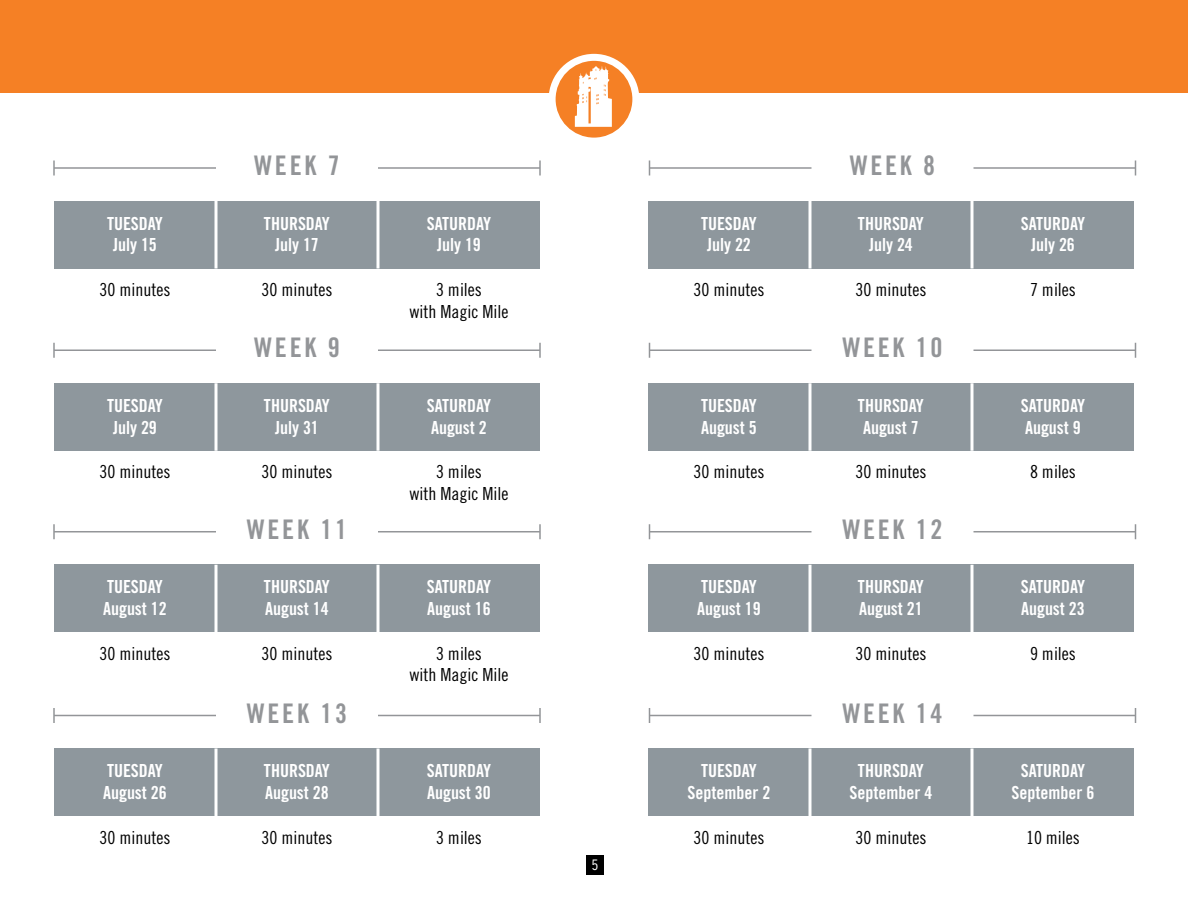
<style>
.page{position:relative;width:1188px;height:918px;background:#fff}
.page>*{position:absolute;margin:0;border:0;box-sizing:border-box;transform-origin:0 0}
.t1{font:27px "Trade Gothic Bold Cond Twenty";letter-spacing:.1em;color:#939598}
.t2{font:18px/21.6px "Trade Gothic Bold Cond Twenty";color:#fff}
.t3{font:18px/21.6px "Trade Gothic Cond Eighteen";color:#000;text-align:center}
.t4{font:300 condensed 15px "Interstate";color:#fff}
</style>
<div class="page">
<div style="left:586px;top:855px;width:18px;height:19px;background:#000"></div>
<div style="left:54px;top:201px;width:486px;height:67px;background:#8e979d"></div>
<div style="left:648px;top:201px;width:486px;height:67px;background:#8e979d"></div>
<svg style="left:214px;top:201px;width:4px;height:67px"></svg>
<svg style="left:376px;top:201px;width:4px;height:67px"></svg>
<svg style="left:808px;top:201px;width:4px;height:67px"></svg>
<svg style="left:970px;top:201px;width:4px;height:67px"></svg>
<hr style="left:54px;top:167px;width:162px;height:2px;background:#939598">
<hr style="left:378px;top:167px;width:162px;height:2px;background:#939598">
<svg style="left:53px;top:160px;width:2px;height:15px"></svg>
<svg style="left:539px;top:160px;width:2px;height:15px"></svg>
<hr style="left:650px;top:167px;width:162px;height:2px;background:#939598">
<hr style="left:974px;top:167px;width:162px;height:2px;background:#939598">
<svg style="left:649px;top:160px;width:1px;height:15px"></svg>
<svg style="left:1135px;top:160px;width:1px;height:15px"></svg>
<div style="left:54px;top:383px;width:486px;height:68px;background:#8e979d"></div>
<div style="left:648px;top:383px;width:486px;height:68px;background:#8e979d"></div>
<svg style="left:214px;top:383px;width:4px;height:68px"></svg>
<svg style="left:376px;top:383px;width:4px;height:68px"></svg>
<svg style="left:808px;top:383px;width:4px;height:68px"></svg>
<svg style="left:970px;top:383px;width:4px;height:68px"></svg>
<hr style="left:54px;top:350px;width:162px;height:1px;background:#939598">
<hr style="left:378px;top:350px;width:162px;height:1px;background:#939598">
<svg style="left:53px;top:343px;width:2px;height:15px"></svg>
<svg style="left:539px;top:343px;width:2px;height:15px"></svg>
<hr style="left:650px;top:350px;width:162px;height:1px;background:#939598">
<hr style="left:974px;top:350px;width:162px;height:1px;background:#939598">
<svg style="left:649px;top:343px;width:1px;height:15px"></svg>
<svg style="left:1135px;top:343px;width:1px;height:15px"></svg>
<div style="left:54px;top:565px;width:486px;height:67px;background:#8e979d"></div>
<div style="left:648px;top:565px;width:486px;height:67px;background:#8e979d"></div>
<svg style="left:214px;top:565px;width:4px;height:67px"></svg>
<svg style="left:376px;top:565px;width:4px;height:67px"></svg>
<svg style="left:808px;top:565px;width:4px;height:67px"></svg>
<svg style="left:970px;top:565px;width:4px;height:67px"></svg>
<hr style="left:54px;top:531px;width:162px;height:1px;background:#939598">
<hr style="left:378px;top:531px;width:162px;height:1px;background:#939598">
<svg style="left:53px;top:524px;width:2px;height:15px"></svg>
<svg style="left:539px;top:524px;width:2px;height:15px"></svg>
<hr style="left:650px;top:531px;width:162px;height:1px;background:#939598">
<hr style="left:974px;top:531px;width:162px;height:1px;background:#939598">
<svg style="left:649px;top:524px;width:1px;height:15px"></svg>
<svg style="left:1135px;top:524px;width:1px;height:15px"></svg>
<div style="left:54px;top:748px;width:486px;height:68px;background:#8e979d"></div>
<div style="left:648px;top:748px;width:486px;height:68px;background:#8e979d"></div>
<svg style="left:214px;top:748px;width:4px;height:68px"></svg>
<svg style="left:376px;top:748px;width:4px;height:68px"></svg>
<svg style="left:808px;top:748px;width:4px;height:68px"></svg>
<svg style="left:970px;top:748px;width:4px;height:68px"></svg>
<hr style="left:54px;top:715px;width:162px;height:1px;background:#939598">
<hr style="left:378px;top:715px;width:162px;height:1px;background:#939598">
<svg style="left:53px;top:708px;width:2px;height:15px"></svg>
<svg style="left:539px;top:708px;width:2px;height:15px"></svg>
<hr style="left:650px;top:715px;width:162px;height:1px;background:#939598">
<hr style="left:974px;top:715px;width:162px;height:1px;background:#939598">
<svg style="left:649px;top:708px;width:1px;height:15px"></svg>
<svg style="left:1135px;top:708px;width:1px;height:15px"></svg>
<div style="left:0;top:0;width:1188px;height:93px;background:#f58025"></div>
<svg style="left:549px;top:54px;width:90px;height:84px"></svg>
<h1 class="t1" style="left:254px;top:149px;width:87px">WEEK 7</h1>
<h1 class="t1" style="left:850px;top:149px;width:87px">WEEK 8</h1>
<p class="t2" style="left:107px;top:212px;width:57px;text-align:center">TUESDAY<br>July 15</p>
<p class="t2" style="left:264px;top:212px;width:67px;text-align:center">THURSDAY<br>July 17</p>
<p class="t2" style="left:427px;top:212px;width:66px;text-align:center">SATURDAY<br>July 19</p>
<p class="t2" style="left:701px;top:212px;width:57px;text-align:center">TUESDAY<br>July 22</p>
<p class="t2" style="left:858px;top:212px;width:67px;text-align:center">THURSDAY<br>July 24</p>
<p class="t2" style="left:1021px;top:212px;width:66px;text-align:center">SATURDAY<br>July 26</p>
<p class="t3" style="left:100px;top:279px;width:72px">30 minutes</p>
<p class="t3" style="left:262px;top:279px;width:72px">30 minutes</p>
<p class="t3" style="left:410px;top:279px;width:100px">3 miles<br>with Magic Mile</p>
<p class="t3" style="left:694px;top:279px;width:72px">30 minutes</p>
<p class="t3" style="left:856px;top:279px;width:72px">30 minutes</p>
<p class="t3" style="left:1030px;top:279px;width:47px">7 miles</p>
<h1 class="t1" style="left:254px;top:331px;width:87px">WEEK 9</h1>
<h1 class="t1" style="left:842px;top:331px;width:102px">WEEK 10</h1>
<p class="t2" style="left:107px;top:395px;width:57px;text-align:center">TUESDAY<br>July 29</p>
<p class="t2" style="left:264px;top:395px;width:67px;text-align:center">THURSDAY<br>July 31</p>
<p class="t2" style="left:427px;top:395px;width:66px">SATURDAY<br>August 2</p>
<p class="t2" style="left:701px;top:395px;width:57px">TUESDAY<br>August 5</p>
<p class="t2" style="left:858px;top:395px;width:67px">THURSDAY<br>August 7</p>
<p class="t2" style="left:1021px;top:395px;width:66px">SATURDAY<br>August 9</p>
<p class="t3" style="left:100px;top:461px;width:72px">30 minutes</p>
<p class="t3" style="left:262px;top:461px;width:72px">30 minutes</p>
<p class="t3" style="left:410px;top:461px;width:100px">3 miles<br>with Magic Mile</p>
<p class="t3" style="left:694px;top:461px;width:72px">30 minutes</p>
<p class="t3" style="left:856px;top:461px;width:72px">30 minutes</p>
<p class="t3" style="left:1030px;top:461px;width:47px">8 miles</p>
<h1 class="t1" style="left:247px;top:513px;width:102px">WEEK 11</h1>
<h1 class="t1" style="left:842px;top:513px;width:102px">WEEK 12</h1>
<p class="t2" style="left:103px;top:576px;width:65px">TUESDAY<br>August 12</p>
<p class="t2" style="left:264px;top:576px;width:67px">THURSDAY<br>August 14</p>
<p class="t2" style="left:427px;top:576px;width:66px">SATURDAY<br>August 16</p>
<p class="t2" style="left:697px;top:576px;width:65px">TUESDAY<br>August 19</p>
<p class="t2" style="left:858px;top:576px;width:67px">THURSDAY<br>August 21</p>
<p class="t2" style="left:1021px;top:576px;width:66px">SATURDAY<br>August 23</p>
<p class="t3" style="left:100px;top:642px;width:72px">30 minutes</p>
<p class="t3" style="left:262px;top:642px;width:72px">30 minutes</p>
<p class="t3" style="left:410px;top:642px;width:100px">3 miles<br>with Magic Mile</p>
<p class="t3" style="left:694px;top:642px;width:72px">30 minutes</p>
<p class="t3" style="left:856px;top:642px;width:72px">30 minutes</p>
<p class="t3" style="left:1030px;top:642px;width:47px">9 miles</p>
<h1 class="t1" style="left:247px;top:697px;width:102px">WEEK 13</h1>
<h1 class="t1" style="left:842px;top:697px;width:102px">WEEK 14</h1>
<p class="t2" style="left:103px;top:760px;width:65px">TUESDAY<br>August 26</p>
<p class="t2" style="left:264px;top:760px;width:67px">THURSDAY<br>August 28</p>
<p class="t2" style="left:427px;top:760px;width:66px">SATURDAY<br>August 30</p>
<p class="t2" style="left:688px;top:760px;width:84px;text-align:center">TUESDAY<br>September 2</p>
<p class="t2" style="left:850px;top:760px;width:84px;text-align:center">THURSDAY<br>September 4</p>
<p class="t2" style="left:1012px;top:760px;width:84px;text-align:center">SATURDAY<br>September 6</p>
<p class="t3" style="left:100px;top:826px;width:72px">30 minutes</p>
<p class="t3" style="left:262px;top:826px;width:72px">30 minutes</p>
<p class="t3" style="left:436px;top:826px;width:47px">3 miles</p>
<p class="t3" style="left:694px;top:826px;width:72px">30 minutes</p>
<p class="t3" style="left:856px;top:826px;width:72px">30 minutes</p>
<p class="t3" style="left:1026px;top:826px;width:55px">10 miles</p>
<p class="t4" style="left:592px;top:857px;width:8px">5</p>
</div>
